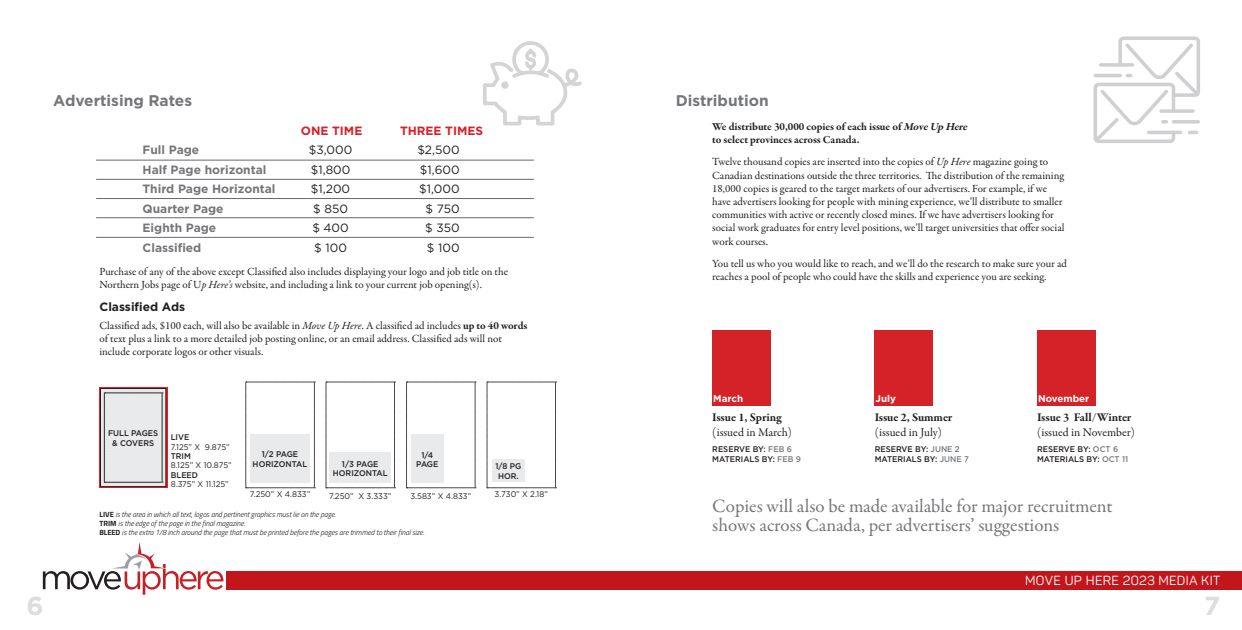
<style>
.page{position:relative;width:1242px;height:630px;background:#fff}
.page>*{position:absolute;margin:0;border:0;box-sizing:border-box;transform-origin:0 0}
.t1{font:700 26px "Gotham";color:#dcdddf}
.t2{font:19px/19px "Garamond Premr Pro";color:#757679}
.t3{font:700 15.5px "Gotham";color:#757679}
.t4{font:13px "Panton";letter-spacing:.025em;color:#fff}
.t5{font:700 12px "Gotham";color:#757679}
.t6{font:12px "Gotham";color:#231f20}
.t7{font:12px "Garamond Premr Pro";letter-spacing:-.005em;color:#231f20}
.t8{font:700 12px "Garamond Premr Pro";letter-spacing:-.01em;color:#231f20}
.t9{font:700 12px "Gotham";color:#d52229}
.t10{font:700 12px "Gotham";color:#231f20}
.t11{font:11px/13.2px "Garamond Premr Pro";color:#231f20}
.t12{font:700 11px/13.2px "Garamond Premr Pro";letter-spacing:-.005em;color:#231f20}
.t13{font:700 9.8px "Gotham";color:#fff}
.t14{font:500 8.2px/9.4px "Gotham";color:#231f20;text-align:center;scale:.96 1}
.t15{font:8.2px "Gotham";color:#231f20;scale:.96 1}
.t16{font:italic 300 7.5px/9px "Titillium";letter-spacing:-.01em;color:#231f20}
.s1{font-style:italic}
.s2{font-weight:700}
.s3{font-weight:700;font-style:normal}
.s4{color:#76787b}
</style>
<div class="page">
<div style="left:226px;top:571px;width:1016px;height:19px;background:#c3161c"></div>
<svg style="left:43px;top:542px;width:180px;height:53px"></svg>
<svg style="left:483px;top:41px;width:99px;height:85px"></svg>
<svg style="left:1093px;top:36px;width:107px;height:107px"></svg>
<svg style="left:99px;top:387px;width:68px;height:101px"></svg>
<svg style="left:100px;top:388px;width:66px;height:99px"></svg>
<svg style="left:104px;top:393px;width:59px;height:90px;background:#e0e1e2"></svg>
<svg style="left:246px;top:382px;width:69px;height:107px"></svg>
<div style="left:251px;top:435px;width:59px;height:48px;background:#e9eaeb"></div>
<svg style="left:326px;top:382px;width:70px;height:107px"></svg>
<div style="left:330px;top:453px;width:61px;height:30px;background:#e9eaeb"></div>
<svg style="left:406px;top:382px;width:70px;height:107px"></svg>
<div style="left:411px;top:435px;width:32px;height:48px;background:#e9eaeb"></div>
<svg style="left:487px;top:382px;width:70px;height:107px"></svg>
<hr style="left:96px;top:160px;width:438px;height:1px;background:#69696c">
<hr style="left:96px;top:179px;width:438px;height:1px;background:#69696c">
<hr style="left:96px;top:198px;width:438px;height:1px;background:#69696c">
<hr style="left:96px;top:218px;width:438px;height:1px;background:#69696c">
<hr style="left:96px;top:237px;width:438px;height:1px;background:#69696c">
<div style="left:712px;top:330px;width:58px;height:76px;background:#d52229"></div>
<div style="left:875px;top:330px;width:58px;height:76px;background:#d52229"></div>
<div style="left:1037px;top:330px;width:58px;height:76px;background:#d52229"></div>
<h3 class="t3" style="left:53px;top:90px;width:140px">Advertising Rates</h3>
<p class="t9" style="left:301px;top:123px;width:63px">ONE TIME</p>
<p class="t9" style="left:400px;top:123px;width:85px">THREE TIMES</p>
<p class="t5" style="left:143px;top:142px;width:58px">Full Page</p>
<p class="t6" style="left:309px;top:142px;width:45px">$3,000</p>
<p class="t6" style="left:417px;top:142px;width:44px">$2,500</p>
<p class="t5" style="left:143px;top:162px;width:125px">Half Page horizontal</p>
<p class="t6" style="left:311px;top:162px;width:41px">$1,800</p>
<p class="t6" style="left:420px;top:162px;width:41px">$1,600</p>
<p class="t5" style="left:143px;top:181px;width:134px">Third Page Horizontal</p>
<p class="t6" style="left:311px;top:181px;width:41px">$1,200</p>
<p class="t6" style="left:419px;top:181px;width:42px">$1,000</p>
<p class="t5" style="left:143px;top:201px;width:83px">Quarter Page</p>
<p class="t6" style="left:313px;top:201px;width:36px">$ 850</p>
<p class="t6" style="left:426px;top:201px;width:36px">$ 750</p>
<p class="t5" style="left:143px;top:220px;width:75px">Eighth Page</p>
<p class="t6" style="left:312px;top:220px;width:38px">$ 400</p>
<p class="t6" style="left:425px;top:220px;width:36px">$ 350</p>
<p class="t5" style="left:143px;top:240px;width:60px">Classified</p>
<p class="t6" style="left:314px;top:240px;width:34px">$ 100</p>
<p class="t6" style="left:427px;top:240px;width:34px">$ 100</p>
<p class="t11" style="left:100px;top:265px;width:410px">Purchase of any of the above except Classified also includes displaying your logo and job title on the<br>Northern Jobs page of U<span class="s1">p Here’s</span> website, and including a link to your current job opening(s).</p>
<p class="t10" style="left:100px;top:299px;width:87px">Classified Ads</p>
<p class="t11" style="left:100px;top:319px;width:430px">Classified ads, $100 each, will also be available in <span class="s1">Move Up Here</span>. A classified ad includes <span class="s2">up to 40 words </span>of text plus a link to a more detailed job posting online, or an email address. Classified ads will not include corporate logos or other visuals.</p>
<p class="t14" style="left:108px;top:428px;width:54px">FULL PAGES &amp; COVERS</p>
<p class="t14" style="left:171px;top:432px;width:21px">LIVE</p>
<p class="t15" style="left:171px;top:441px;width:63px">7.125” X 9.875”</p>
<p class="t14" style="left:171px;top:451px;width:23px">TRIM</p>
<p class="t15" style="left:171px;top:460px;width:65px">8.125” X 10.875”</p>
<p class="t14" style="left:171px;top:470px;width:30px">BLEED</p>
<p class="t15" style="left:171px;top:479px;width:62px">8.375” X 11.125”</p>
<p class="t14" style="left:253px;top:450px;width:59px">1/2 PAGE<br>HORIZONTAL</p>
<p class="t15" style="left:250px;top:489px;width:65px">7.250” X 4.833”</p>
<p class="t15" style="left:329px;top:490px;width:66px">7.250” X 3.333”</p>
<p class="t15" style="left:410px;top:490px;width:65px">3.583” X 4.833”</p>
<p class="t14" style="left:416px;top:450px;width:25px">1/4<br>PAGE</p>
<p class="t14" style="left:333px;top:459px;width:59px">1/3 PAGE<br>HORIZONTAL</p>
<p class="t16" style="left:99px;top:510px;width:326px"><span class="s3">LIVE</span> is the area in which all text, logos and pertinent graphics must lie on the page.<br><span class="s3">TRIM</span> is the edge of the page in the final magazine.<br><span class="s3">BLEED</span> is the extra 1/8 inch around the page that must be printed before the pages are trimmed to their final size.</p>
<p class="t14" style="left:496px;top:462px;width:29px">1/8 PG<br>HOR.</p>
<p class="t15" style="left:495px;top:489px;width:57px">3.730” X 2.18”</p>
<h3 class="t3" style="left:676px;top:90px;width:95px">Distribution</h3>
<p class="t12" style="left:712px;top:120px;width:259px">We distribute 30,000 copies of each issue of <span class="s1">MoveUp Here </span>to select provinces across Canada.</p>
<p class="t11" style="left:712px;top:156px;width:354px">Twelve thousand copies are inserted into the copies of <span class="s1">Up Here</span> magazine going to Canadian destinations outside the three territories. The distribution of the remaining 18,000 copies is geared to the target markets of our advertisers. For example, if we have advertisers looking for people with mining experience, we’ll distribute to smaller communities with active or recently closed mines. If we have advertisers looking for social work graduates for entry level positions, we’ll target universities that offer social work courses.</p>
<p class="t11" style="left:712px;top:257px;width:356px">You tell us who you would like to reach, and we’ll do the research to make sure your ad reaches a pool of people who could have the skills and experience you are seeking.</p>
<p class="t13" style="left:713px;top:392px;width:31px">March</p>
<p class="t13" style="left:876px;top:392px;width:22px">July</p>
<p class="t13" style="left:1038px;top:392px;width:53px">November</p>
<p class="t8" style="left:875px;top:410px;width:79px">Issue 2, Summer</p>
<p class="t7" style="left:875px;top:425px;width:69px">(issued in July)</p>
<p class="t8" style="left:1037px;top:410px;width:96px">Issue 3 Fall/Winter</p>
<p class="t7" style="left:1037px;top:425px;width:99px">(issued in November)</p>
<p class="t8" style="left:712px;top:410px;width:71px">Issue 1, Spring</p>
<p class="t7" style="left:712px;top:425px;width:81px">(issued in March)</p>
<p class="t14" style="left:712px;top:445px;width:94px;text-align:left">RESERVE BY: <span class="s4">FEB 6<br></span>MATERIALS BY: <span class="s4">FEB 9</span></p>
<p class="t14" style="left:875px;top:445px;width:100px;text-align:left">RESERVE BY: <span class="s4">JUNE 2<br></span>MATERIALS BY: <span class="s4">JUNE 7</span></p>
<p class="t14" style="left:1037px;top:445px;width:97px;text-align:left">RESERVE BY: <span class="s4">OCT 6<br></span>MATERIALS BY: <span class="s4">OCT 11</span></p>
<h2 class="t2" style="left:712px;top:497px;width:402px">Copies will also be made available for major recruitment shows across Canada, per advertisers’ suggestions</h2>
<p class="t4" style="left:1025px;top:573px;width:197px">MOVE UP HERE 2023 MEDIA KIT</p>
<h1 class="t1" style="left:27px;top:588px;width:19px">6</h1>
<h1 class="t1" style="left:1204px;top:588px;width:18px">7</h1>
</div>
